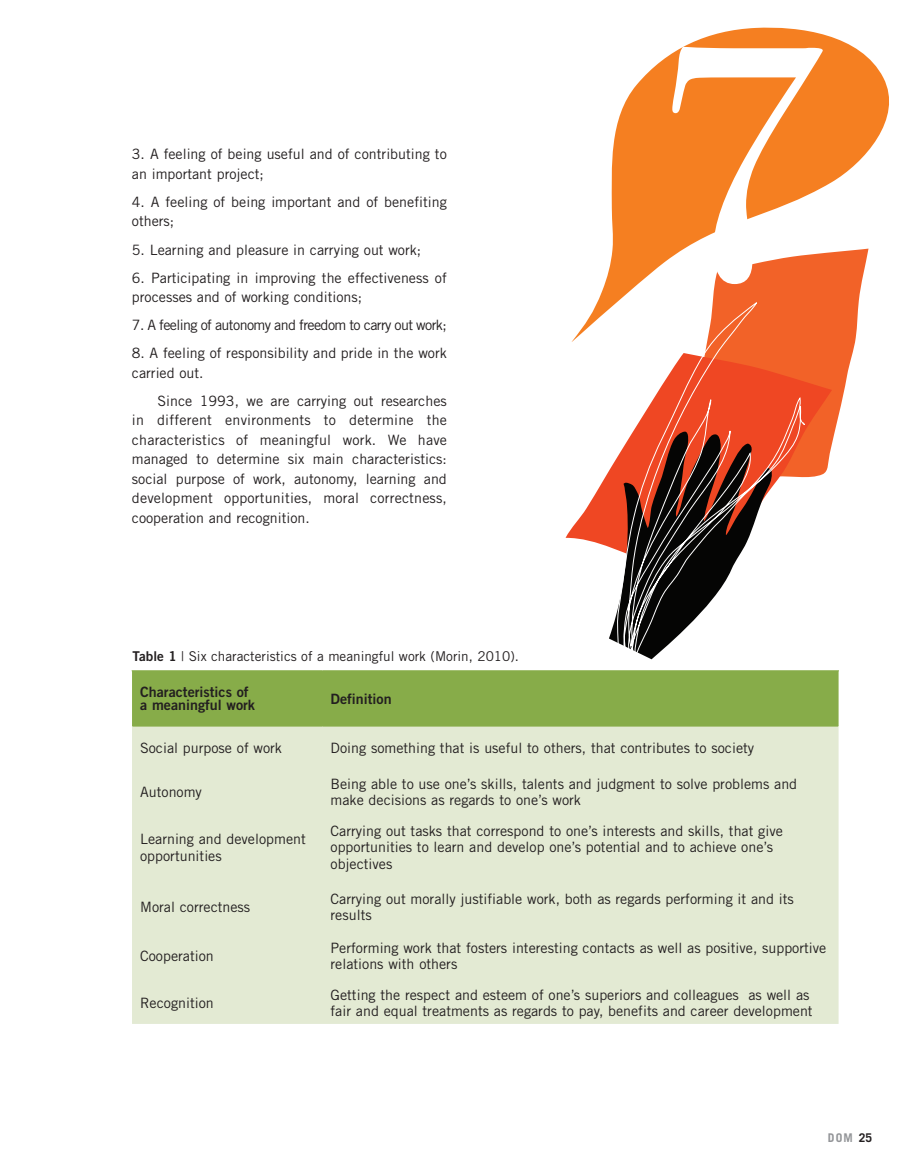
<style>
.page{position:relative;width:915px;height:1170px;background:#fff}
.page>*{position:absolute;margin:0;border:0;box-sizing:border-box;transform-origin:0 0}
.t1{font:14.25px/19.5px "Trade Gothic LT Std";color:#231f20}
.t2{font:14.25px "Trade Gothic LT Std";letter-spacing:-.04em;color:#231f20}
.t3{font:14.25px/13.5px "Trade Gothic LT Std Bd 2";color:#231f20}
.t4{font:13.5px "Trade Gothic LT Std";color:#231f20}
.t5{font:700 12px "Trade Gothic LT Std";color:#939598}
.s1{font-family:"Trade Gothic LT Std Bd 2"}
.s2{color:#231f20}
</style>
<div class="page">
<svg style="left:571px;top:27px;width:318px;height:315px"></svg>
<svg style="left:679px;top:248px;width:189px;height:195px;fill:#f26228"></svg>
<svg style="left:565px;top:353px;width:267px;height:194px"></svg>
<svg style="left:608px;top:431px;width:5px;height:210px"></svg>
<svg style="left:613px;top:300px;width:202px;height:360px"></svg>
<svg style="left:672px;top:47px;width:150px;height:237px"></svg>
<div style="left:132px;top:671px;width:706px;height:55px;background:#87ac49"></div>
<div style="left:132px;top:726px;width:706px;height:297px;background:#e3ead3"></div>
<hr style="left:132px;top:670px;width:190px;height:1px;background:#87ac49">
<hr style="left:322px;top:670px;width:516px;height:1px;background:#87ac49">
<hr style="left:132px;top:725px;width:190px;height:1px;background:#87ac49">
<hr style="left:322px;top:725px;width:515px;height:1px;background:#87ac49">
<p class="t1" style="left:132px;top:144px;width:316px">3. A feeling of being useful and of contributing to an important project;</p>
<p class="t1" style="left:132px;top:192px;width:316px">4. A feeling of being important and of benefiting others;</p>
<p class="t1" style="left:132px;top:239px;width:291px">5. Learning and pleasure in carrying out work;</p>
<p class="t1" style="left:132px;top:267px;width:316px">6. Participating in improving the effectiveness of processes and of working conditions;</p>
<p class="t2" style="left:132px;top:316px;width:316px">7. A feeling of autonomy and freedom to carry out work;</p>
<p class="t1" style="left:132px;top:343px;width:316px">8. A feeling of responsibility and pride in the work carried out.</p>
<p class="t1" style="left:132px;top:390px;width:316px;text-align:justify;text-indent:26px">Since 1993, we are carrying out researches in different environments to determine the characteristics of meaningful work. We have managed to determine six main characteristics: social purpose of work, autonomy, learning and development opportunities, moral correctness, cooperation and recognition.</p>
<p class="t4" style="left:132px;top:648px;width:388px"><span class="s1">Table 1</span> | Six characteristics of a meaningful work (Morin, 2010).</p>
<p class="t3" style="left:140px;top:684px;width:116px">Characteristics of a meaningful work</p>
<p class="t3" style="left:330px;top:691px;width:62px">Definition</p>
<p class="t1" style="left:140px;top:737px;width:143px">Social purpose of work</p>
<p class="t1" style="left:330px;top:737px;width:425px">Doing something that is useful to others, that contributes to society</p>
<p class="t1" style="left:140px;top:782px;width:63px">Autonomy</p>
<p class="t1" style="left:330px;top:775px;width:468px;line-height:16.5px">Being able to use one’s skills, talents and judgment to solve problems and make decisions as regards to one’s work</p>
<p class="t1" style="left:140px;top:830px;width:167px;line-height:16.5px">Learning and development opportunities</p>
<p class="t1" style="left:330px;top:822px;width:453px;line-height:16.5px">Carrying out tasks that correspond to one’s interests and skills, that give opportunities to learn and develop one’s potential and to achieve one’s objectives</p>
<p class="t1" style="left:140px;top:897px;width:112px">Moral correctness</p>
<p class="t1" style="left:330px;top:890px;width:464px;line-height:16.5px">Carrying out morally justifiable work, both as regards performing it and its results</p>
<p class="t1" style="left:140px;top:946px;width:75px">Cooperation</p>
<p class="t1" style="left:330px;top:939px;width:497px;line-height:16.5px">Performing work that fosters interesting contacts as well as positive, supportive relations with others</p>
<p class="t1" style="left:140px;top:992px;width:75px">Recognition</p>
<p class="t1" style="left:330px;top:985px;width:483px;line-height:16.5px">Getting the respect and esteem of one’s superiors and colleagues as well as fair and equal treatments as regards to pay, benefits and career development</p>
<p class="t5" style="left:827px;top:1130px;width:46px">DOM <span class="s2">25</span></p>
</div>
